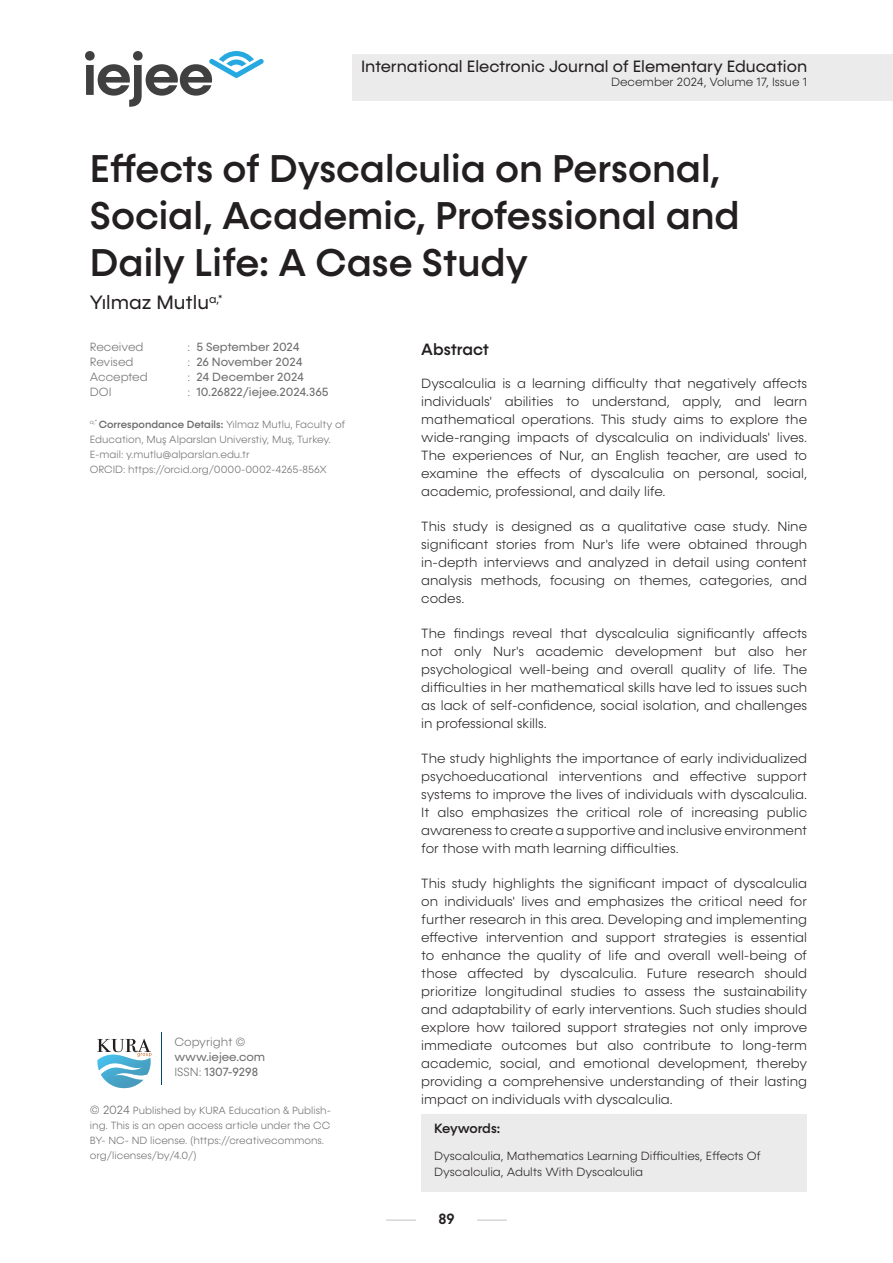
<style>
.page{position:relative;width:893px;height:1263px;background:#fff}
.page>*{position:absolute;margin:0;border:0;box-sizing:border-box;transform-origin:0 0}
.t1{font:500 39px/46.8px "Konnect";color:#231f20}
.t2{font:19.5px "Konnect";color:#231f20}
.t3{font:16.5px "Konnect";color:#231f20}
.t4{font:500 16.5px "Konnect";color:#231f20}
.t5{font:500 15px "Konnect";color:#231f20}
.Metin{font:300 13.5px/18px "Konnect";color:#231f20;text-align:justify}
.t6{font:500 13.5px "Konnect";letter-spacing:-.025em;color:#231f20}
.anahtar_kelimeler{font:300 12px/16.5px "Konnect";color:#231f20}
.t7{font:12px/15px "Konnect";color:#6e6e70}
.t8{font:300 12px "Konnect";color:#6e6e70}
.t9{font:300 10.5px/15px "Konnect";color:#6e6e70}
.s1{font-weight:300}
.s2{font-weight:500}
.s3{font-size:12px}
</style>
<div class="page">
<div style="left:352px;top:55px;width:541px;height:46px;background:#ebebeb"></div>
<svg style="left:85px;top:51px;width:179px;height:56px"></svg>
<hr style="left:386px;top:1220px;width:30px;height:1px;background:#c2c2c2">
<hr style="left:477px;top:1220px;width:30px;height:1px;background:#c2c2c2">
<hr style="left:161px;top:1033px;width:1px;height:52px;background:#004b6c">
<svg style="left:97px;top:1039px;width:54px;height:49px"></svg>
<div style="left:421px;top:1114px;width:386px;height:77px;background:#ebebeb"></div>
<p class="t3" style="left:361px;top:56px;width:448px">International Electronic Journal of Elementary Education</p>
<p class="anahtar_kelimeler" style="left:611px;top:74px;width:198px">December 2024, Volume 17, Issue 1</p>
<p class="t1" style="left:90px;top:146px;width:651px">Effects of Dyscalculia on Personal,<br>Social, Academic, Professional and<br>Daily Life: A Case Study</p>
<p class="t2" style="left:90px;top:291px;width:134px">Yılmaz Mutlu<sup>a,*</sup></p>
<p class="t4" style="left:421px;top:339px;width:69px">Abstract</p>
<p class="Metin" style="left:421px;top:374px;width:387px">Dyscalculia is a learning difficulty that negatively affects individuals' abilities to understand, apply, and learn mathematical operations. This study aims to explore the wide-ranging impacts of dyscalculia on individuals' lives.<br>The experiences of Nur, an English teacher, are used to examine the effects of dyscalculia on personal, social, academic, professional, and daily life.</p>
<p class="Metin" style="left:421px;top:517px;width:387px">This study is designed as a qualitative case study. Nine significant stories from Nur's life were obtained through in-depth interviews and analyzed in detail using content analysis methods, focusing on themes, categories, and codes.</p>
<p class="Metin" style="left:421px;top:624px;width:387px">The findings reveal that dyscalculia significantly affects not only Nur's academic development but also her psychological well-being and overall quality of life. The difficulties in her mathematical skills have led to issues such as lack of self-confidence, social isolation, and challenges in professional skills.</p>
<p class="Metin" style="left:421px;top:749px;width:387px">The study highlights the importance of early individualized psychoeducational interventions and effective support systems to improve the lives of individuals with dyscalculia.<br>It also emphasizes the critical role of increasing public awareness to create a supportive and inclusive environment for those with math learning difficulties.</p>
<p class="Metin" style="left:421px;top:874px;width:387px">This study highlights the significant impact of dyscalculia on individuals' lives and emphasizes the critical need for further research in this area. Developing and implementing effective intervention and support strategies is essential to enhance the quality of life and overall well-being of those affected by dyscalculia. Future research should prioritize longitudinal studies to assess the sustainability and adaptability of early interventions. Such studies should explore how tailored support strategies not only improve immediate outcomes but also contribute to long-term academic, social, and emotional development, thereby providing a comprehensive understanding of their lasting impact on individuals with dyscalculia.</p>
<p class="t6" style="left:434px;top:1120px;width:67px">Keywords:</p>
<p class="anahtar_kelimeler" style="left:434px;top:1147px;width:328px">Dyscalculia, Mathematics Learning Difficulties, Effects Of<br>Dyscalculia, Adults With Dyscalculia</p>
<p class="t8" style="left:90px;top:340px;width:55px">Received</p>
<p class="t7" style="left:187px;top:339px;width:114px"><span class="s1">:</span> 5 September 2024</p>
<p class="t8" style="left:90px;top:355px;width:45px">Revised</p>
<p class="t7" style="left:187px;top:354px;width:117px"><span class="s1">:</span> 26 November 2024</p>
<p class="t8" style="left:90px;top:370px;width:59px">Accepted</p>
<p class="t7" style="left:187px;top:369px;width:118px"><span class="s1">:</span> 24 December 2024</p>
<p class="t8" style="left:90px;top:385px;width:23px">DOI</p>
<p class="t7" style="left:187px;top:384px;width:143px"><span class="s1">:</span> 10.26822/iejee.2024.365</p>
<p class="t9" style="left:90px;top:417px;width:257px"><sup>a,*</sup> <span class="s2">Correspondance Details:</span> Yılmaz Mutlu, Faculty of<br>Education, Muş Alparslan Universtiy, Muş, Turkey.</p>
<p class="t9" style="left:90px;top:447px;width:161px">E-mail: y.mutlu@alparslan.edu.tr</p>
<p class="t9" style="left:90px;top:462px;width:239px">ORCID: https://orcid.org/0000-0002-4265-856X</p>
<p class="t8" style="left:174px;top:1035px;width:73px">Copyright ©</p>
<p class="t7" style="left:174px;top:1050px;width:92px">www.iejee.com<br><span class="s1">ISSN:</span> 1307-9298</p>
<p class="t9" style="left:90px;top:1103px;width:243px"><span class="s3">© 2024</span> Published by KURA Education &amp; Publish&shy;ing. This is an open access article under the CC BY- NC- ND license. (https://creativecommons. org/licenses/by/4.0/)</p>
<p class="t5" style="left:439px;top:1210px;width:18px">89</p>
</div>
